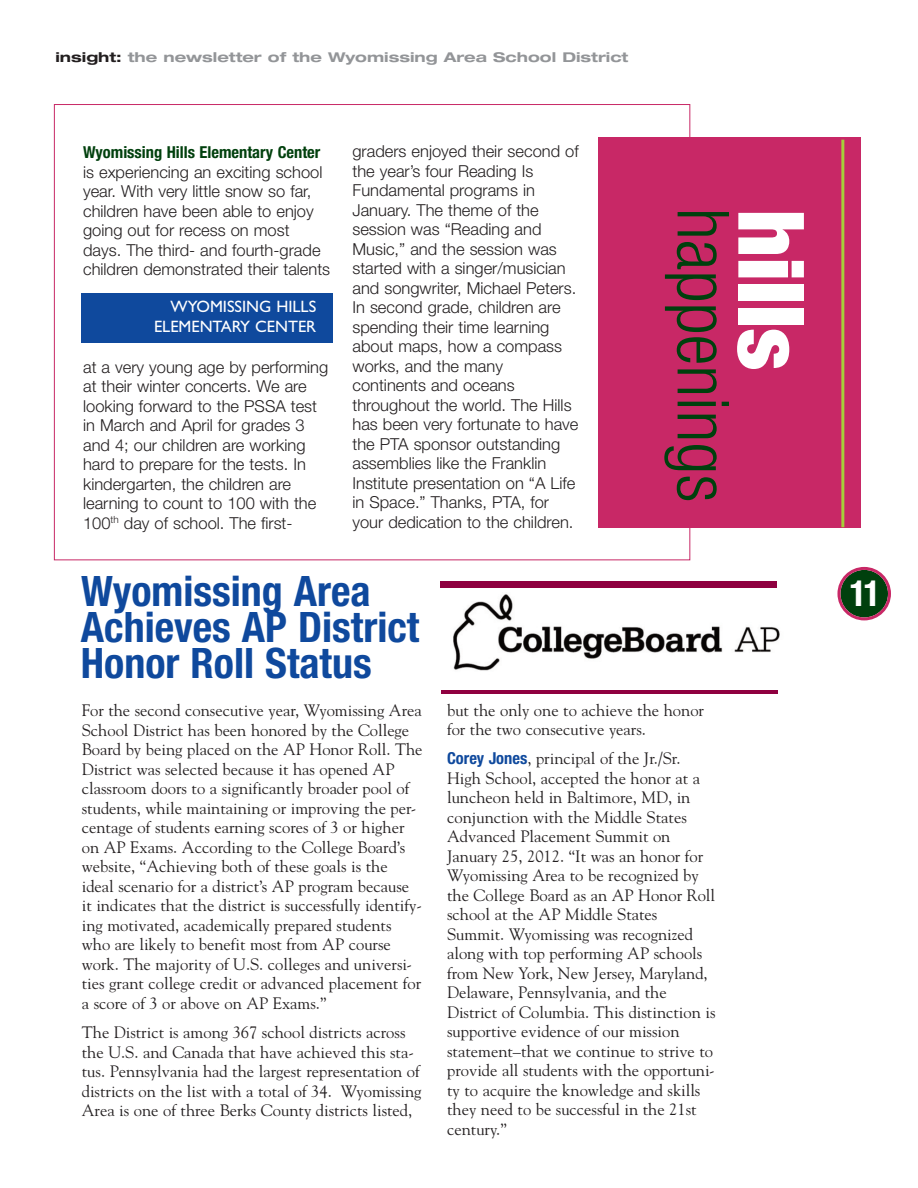
<style>
.page{position:relative;width:918px;height:1188px;background:#fff}
.page>*{position:absolute;margin:0;border:0;box-sizing:border-box;transform-origin:0 0}
.t1{font:900 condensed 91.8px "Helvetica Neue";color:#fff}
.t2{font:300 condensed 72px "Helvetica Neue";color:#00400d}
.t3{font:700 condensed 42px/36px "Helvetica Neue";color:#0f499d}
.t4{font:700 condensed 36px "Helvetica Neue";color:#fff}
.t5{font:16.5px/19.5px "Goudy";color:#231f20}
.t6{font:300 16.5px/19.5px "Helvetica Neue";color:#231f20}
.t7{font:700 condensed 16.5px "Helvetica Neue";color:#00400d}
.t8{font:16.5px/19.8px "Gill Sans";color:#fff;text-align:right}
.t9{font:700 expanded 13.5px "Helvetica Neue";color:#939598;scale:1.12 1}
.s1{color:#231f20}
.s2{font-family:"Helvetica Neue";font-weight:700;font-stretch:condensed;color:#0f499d}
</style>
<div class="page">
<svg style="left:837px;top:567px;width:54px;height:53px"></svg>
<div style="left:598px;top:137px;width:263px;height:390px;background:#c82866"></div>
<hr style="left:841px;top:140px;width:3px;height:387px;background:#a6ce39">
<img style="left:453px;top:594px;width:327px;height:77px">
<div style="left:441px;top:581px;width:336px;height:7px;background:#8f0040"></div>
<hr style="left:441px;top:690px;width:336px;height:4px;background:#8f0040">
<div style="left:81px;top:293px;width:251px;height:50px;background:#0f499d"></div>
<p class="t9" style="left:55px;top:53px;width:513px"><span class="s1">insight:</span> the newsletter of the Wyomissing Area School District</p>
<p class="t7" style="left:83px;top:146px;width:239px">Wyomissing Hills Elementary Center</p>
<p class="t6" style="left:83px;top:162px;width:249px">is experiencing an exciting school year. With very little snow so far, children have been able to enjoy going out for recess on most days. The third- and fourth-grade children demonstrated their talents</p>
<p class="t8" style="left:154px;top:296px;width:164px">WYOMISSING HILLS<br>ELEMENTARY CENTER</p>
<p class="t6" style="left:83px;top:357px;width:247px">at a very young age by performing at their winter concerts. We are looking forward to the PSSA test in March and April for grades 3 and 4; our children are working hard to prepare for the tests. In kindergarten, the children are learning to count to 100 with the<br>100<sup>th</sup> day of school. The first-</p>
<p class="t6" style="left:352px;top:141px;width:228px">graders enjoyed their second of the year’s four Reading Is<br>Fundamental programs in<br>January. The theme of the session was “Reading and<br>Music,” and the session was started with a singer/musician and songwriter, Michael Peters.<br>In second grade, children are spending their time learning about maps, how a compass works, and the many continents and oceans throughout the world. The Hills has been very fortunate to have the PTA sponsor outstanding assemblies like the Franklin<br>Institute presentation on “A Life in Space.” Thanks, PTA, for your dedication to the children.</p>
<h2 class="t2" style="left:729px;top:208px;width:296px;rotate:90deg">happenings</h2>
<h1 class="t1" style="left:804px;top:210px;width:163px;rotate:90deg">hills</h1>
<h3 class="t3" style="left:81px;top:577px;width:340px">Wyomissing Area<br>Achieves AP District<br>Honor Roll Status</h3>
<p class="t5" style="left:82px;top:701px;width:342px">For the second consecutive year, Wyomissing Area School District has been honored by the College Board by being placed on the AP Honor Roll. The District was selected because it has opened AP classroom doors to a significantly broader pool of students, while maintaining or improving the per&shy;centage of students earning scores of 3 or higher on AP Exams. According to the College Board’s website, “Achieving both of these goals is the ideal scenario for a district’s AP program because it indicates that the district is successfully identify&shy;ing motivated, academically prepared students who are likely to benefit most from AP course work. The majority of U.S. colleges and universi&shy;ties grant college credit or advanced placement for a score of 3 or above on AP Exams.”</p>
<p class="t5" style="left:82px;top:1023px;width:341px">The District is among 367 school districts across the U.S. and Canada that have achieved this sta&shy;tus. Pennsylvania had the largest representation of districts on the list with a total of 34. Wyomissing Area is one of three Berks County districts listed,</p>
<p class="t5" style="left:447px;top:700px;width:259px">but the only one to achieve the honor for the two consecutive years.</p>
<p class="t5" style="left:447px;top:749px;width:270px"><span class="s2">Corey Jones</span>, principal of the Jr./Sr.<br>High School, accepted the honor at a luncheon held in Baltimore, MD, in conjunction with the Middle States Advanced Placement Summit on January 25, 2012. “It was an honor for Wyomissing Area to be recognized by the College Board as an AP Honor Roll school at the AP Middle States Summit. Wyomissing was recognized along with top performing AP schools from New York, New Jersey, Maryland, Delaware, Pennsylvania, and the District of Columbia. This distinction is supportive evidence of our mission statement–that we continue to strive to provide all students with the opportuni&shy;ty to acquire the knowledge and skills they need to be successful in the 21st century.”</p>
<h3 class="t4" style="left:850px;top:580px;width:33px">11</h3>
</div>
